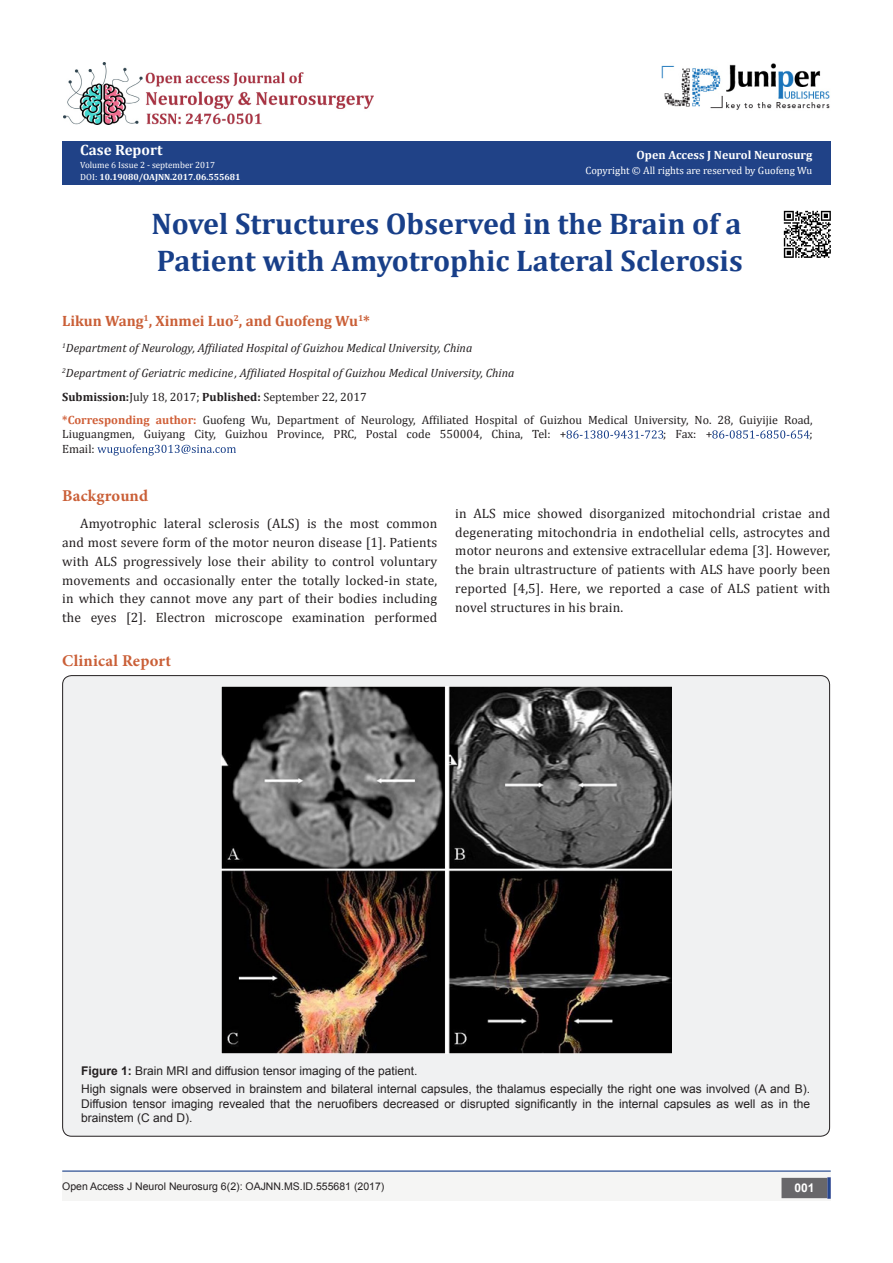
<style>
.page{position:relative;width:893px;height:1263px;background:#fff}
.page>*{position:absolute;margin:0;border:0;box-sizing:border-box;transform-origin:0 0}
.t1{font:700 30px "Cambria";color:#183f89}
.t2{font:700 16.5px "Minion Pro";letter-spacing:.01em;color:#ca5f37}
.t3{font:700 15px "Cambria";color:#ca5f37}
.t4{font:700 15px "Cambria";color:#fff}
.t5{font:13.5px/18.8px "Cambria";letter-spacing:.01em;color:#231f20;text-align:justify}
.t6{font:12px/18.9px "Arial";color:#231f20}
.t7{font:12px/14.4px "Cambria";color:#231f20}
.t8{font:italic 12px "Cambria";color:#231f20}
.t9{font:700 12px "Cambria";color:#fff}
.t10{font:700 12px "Arial";color:#fff}
.t11{font:10.5px "Arial";color:#231f20}
.t12{font:10.5px "Cambria";color:#fff}
.t13{font:700 9px "Cambria";color:#fff}
.t14{font:9px "Cambria";color:#fff}
.s1{font-weight:400}
.s2{font-weight:700}
.s3{font-weight:700;color:#d05f38}
</style>
<div class="page">
<div style="left:62px;top:141px;width:768px;height:44px;background:#204287"></div>
<hr style="left:99px;top:180px;width:141px;height:1px;background:#183f89">
<svg style="left:566px;top:430px;width:97px;height:9px"></svg>
<svg style="left:712px;top:430px;width:97px;height:9px"></svg>
<svg style="left:97px;top:444px;width:139px;height:11px"></svg>
<div style="left:62px;top:1172px;width:494px;height:29px;background:#f5f5f4"></div>
<div style="left:507px;top:1172px;width:324px;height:29px;background:#f5f5f4"></div>
<div style="left:782px;top:1178px;width:45px;height:19px;background:#68676a"></div>
<div style="left:781px;top:1178px;width:46px;height:20px;border:2px solid #68676a"></div>
<svg style="left:827px;top:1177px;width:4px;height:22px"></svg>
<img style="left:661px;top:63px;width:169px;height:47px">
<hr style="left:62px;top:1170px;width:769px;height:2px;background:#183f89">
<img style="left:63px;top:62px;width:310px;height:63px">
<div style="left:63px;top:676px;width:767px;height:460px;background:#f0f1f2;border-radius:9px"></div>
<img style="left:221px;top:686px;width:450px;height:367px">
<img style="left:783px;top:210px;width:48px;height:48px">
<p class="t4" style="left:80px;top:139px;width:84px">Case Report</p>
<p class="t14" style="left:80px;top:159px;width:136px">Volume 6 Issue 2 - september 2017</p>
<p class="t13" style="left:80px;top:170px;width:162px"><span class="s1">DOI:</span> 10.19080/OAJNN.2017.06.555681</p>
<p class="t9" style="left:637px;top:146px;width:177px">Open Access J Neurol Neurosurg</p>
<p class="t12" style="left:585px;top:164px;width:228px">Copyright © All rights are reserved by Guofeng Wu</p>
<p class="t1" style="left:151px;top:202px;width:592px">Novel Structures Observed in the Brain of a</p>
<p class="t1" style="left:157px;top:240px;width:587px">Patient with Amyotrophic Lateral Sclerosis</p>
<p class="t3" style="left:62px;top:311px;width:309px">Likun Wang<sup>1</sup>, Xinmei Luo<sup>2</sup>, and Guofeng Wu<sup>1</sup>*</p>
<p class="t8" style="left:62px;top:339px;width:412px"><sup>1</sup>Department of Neurology, Affiliated Hospital of Guizhou Medical University, China</p>
<p class="t8" style="left:62px;top:365px;width:454px"><sup>2</sup>Department of Geriatric medicine , Affiliated Hospital of Guizhou Medical University, China</p>
<p class="t7" style="left:62px;top:389px;width:306px"><span class="s2">Submission:</span>July 18, 2017; <span class="s2">Published:</span> September 22, 2017</p>
<p class="t7" style="left:62px;top:413px;width:752px"><span class="s3">*Corresponding author:</span> Guofeng Wu, Department of Neurology, Affiliated Hospital of Guizhou Medical University, No. 28, Guiyijie Road,<br>Liuguangmen, Guiyang City, Guizhou Province, PRC, Postal code 550004, China, Tel: +</p>
<p class="t7" style="left:663px;top:427px;width:51px">; Fax: +</p>
<p class="t7" style="left:809px;top:427px;width:5px">;</p>
<p class="t7" style="left:62px;top:441px;width:34px">Email:</p>
<p class="t2" style="left:62px;top:484px;width:87px">Background</p>
<p class="t5" style="left:62px;top:514px;width:377px;text-indent:18px">Amyotrophic lateral sclerosis (ALS) is the most common and most severe form of the motor neuron disease [1]. Patients with ALS progressively lose their ability to control voluntary movements and occasionally enter the totally locked-in state, in which they cannot move any part of their bodies including the eyes [2]. Electron microscope examination performed</p>
<p class="t5" style="left:455px;top:504px;width:377px">in ALS mice showed disorganized mitochondrial cristae and degenerating mitochondria in endothelial cells, astrocytes and motor neurons and extensive extracellular edema [3]. However, the brain ultrastructure of patients with ALS have poorly been reported [4,5]. Here, we reported a case of ALS patient with novel structures in his brain.</p>
<p class="t2" style="left:62px;top:649px;width:110px">Clinical Report</p>
<p class="t6" style="left:81px;top:1061px;width:730px"><span class="s2">Figure 1:</span> Brain MRI and diffusion tensor imaging of the patient.<br>High signals were observed in brainstem and bilateral internal capsules, the thalamus especially the right one was involved (A and B).</p>
<p class="t6" style="left:81px;top:1096px;width:730px;line-height:14.4px">Diffusion tensor imaging revealed that the neruofibers decreased or disrupted significantly in the internal capsules as well as in the brainstem (C and D).</p>
<p class="t11" style="left:62px;top:1179px;width:324px">Open Access J Neurol Neurosurg 6(2): OAJNN.MS.ID.555681 (2017)</p>
<p class="t10" style="left:794px;top:1180px;width:22px">001</p>
</div>
